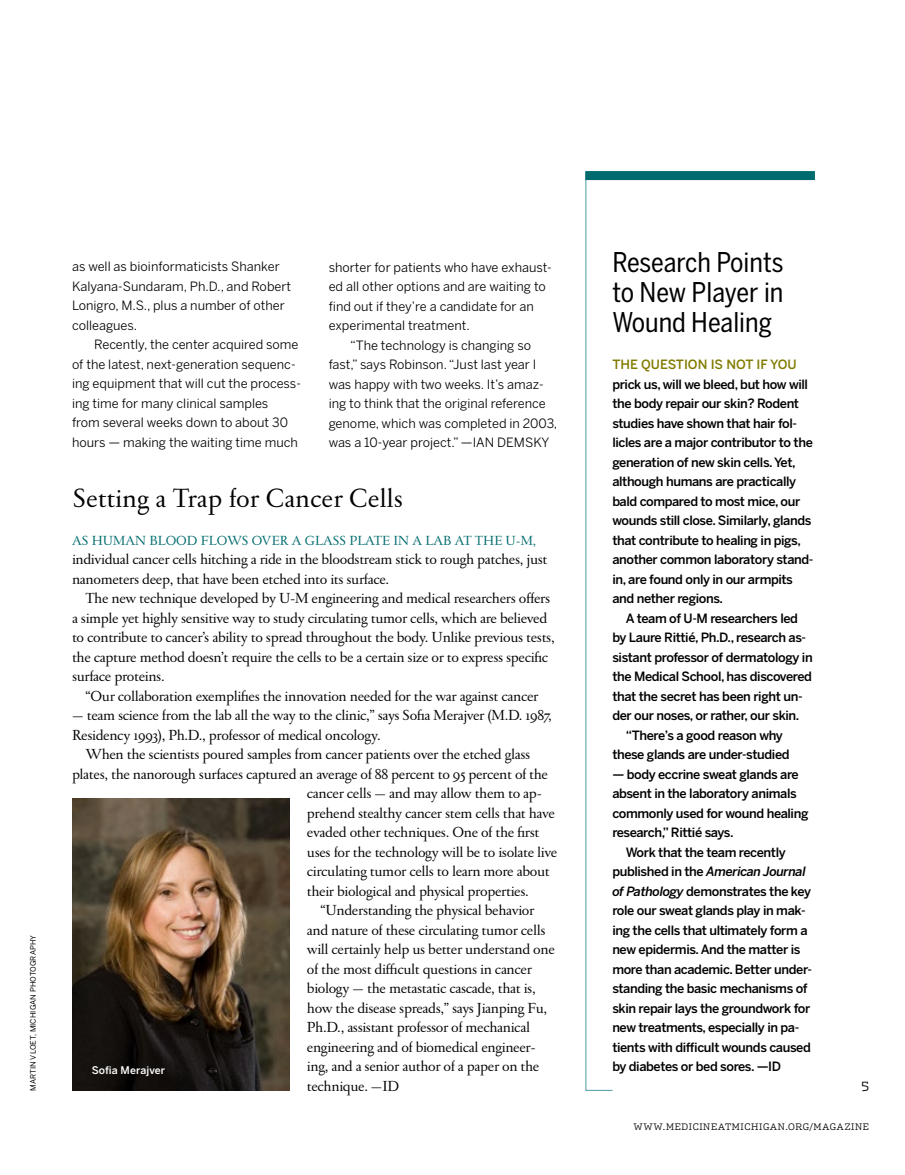
<style>
.page{position:relative;width:905px;height:1175px;background:#fff}
.page>*{position:absolute;margin:0;border:0;box-sizing:border-box;transform-origin:0 0}
.t1{font:28.5px "Garamond FB Text";color:#000}
.t2{font:27px/30px "Benton Sans Cond Regluar";color:#000;text-align:justify}
.t3{font:15.75px/19.5px "Garamond FB Text";letter-spacing:-.02em;color:#000}
.t4{font:14.25px "Garamond FB Text";color:#006b6e}
.t5{font:500 12.75px/19.5px "Benton Sans";letter-spacing:-.03em;color:#000}
.t6{font:12.75px/19.5px "Benton Sans";color:#000}
.t7{font:italic 500 12.75px "Benton Sans";letter-spacing:-.03em;color:#000}
.t8{font:500 12.75px "Benton Sans";color:#817c00}
.t9{font:300 12.75px "Dispatch";color:#000}
.t10{font:500 10.5px "Benton Sans";color:#fff}
.t11{font:300 9px "Dispatch";letter-spacing:.07em;color:#000}
.t12{font:7.5px "Benton Sans Regluar";letter-spacing:.01em;color:#000}
.s1{font-style:normal}
.s2{font-style:italic}
</style>
<div class="page">
<img style="left:72px;top:798px;width:217px;height:292px">
<svg style="left:585px;top:180px;width:28px;height:911px"></svg>
<div style="left:585px;top:171px;width:229px;height:9px;background:#006b6e"></div>
<p class="t12" style="left:29px;top:1090px;width:157px;rotate:-90deg">martin vloet, m ichigan photography</p>
<p class="t6" style="left:72px;top:257px;width:221px">as well as bioinformaticists Shanker<br>Kalyana-Sundaram, Ph.D., and Robert<br>Lonigro, M.S., plus a number of other colleagues.</p>
<p class="t6" style="left:72px;top:335px;width:230px;text-indent:22px">Recently, the center acquired some of the latest, next-generation sequenc&shy;ing equipment that will cut the process&shy;ing time for many clinical samples<br>from several weeks down to about 30 hours — making the waiting time much</p>
<p class="t6" style="left:328px;top:257px;width:224px">shorter for patients who have exhaust-</p>
<p class="t6" style="left:328px;top:277px;width:219px">ed all other options and are waiting to</p>
<p class="t6" style="left:328px;top:296px;width:207px">find out if they’re a candidate for an</p>
<p class="t6" style="left:328px;top:316px;width:143px">experimental treatment.</p>
<p class="t6" style="left:350px;top:335px;width:182px">“The technology is changing so</p>
<p class="t6" style="left:328px;top:355px;width:209px">fast,” says Robinson. “Just last year I</p>
<p class="t6" style="left:328px;top:374px;width:216px">was happy with two weeks. It’s amaz-</p>
<p class="t6" style="left:328px;top:394px;width:219px">ing to think that the original reference</p>
<p class="t6" style="left:328px;top:413px;width:230px">genome, which was completed in 2003,</p>
<p class="t6" style="left:328px;top:433px;width:222px">was a 10-year project.” —IAN DEMSKY</p>
<h1 class="t1" style="left:73px;top:483px;width:332px">Setting a Trap for Cancer Cells</h1>
<p class="t4" style="left:72px;top:533px;width:260px">As human blood flows over a glass</p>
<p class="t4" style="left:349px;top:533px;width:188px">plate in a lab at the U-M,</p>
<p class="t3" style="left:72px;top:550px;width:477px">individual cancer cells hitching a ride in the bloodstream stick to rough patches, just nanometers deep, that have been etched into its surface.</p>
<p class="t3" style="left:72px;top:589px;width:484px;text-indent:13px">The new technique developed by U-M engineering and medical researchers offers a simple yet highly sensitive way to study circulating tumor cells, which are believed to contribute to cancer’s ability to spread throughout the body. Unlike previous tests, the capture method doesn’t require the cells to be a certain size or to express specific surface proteins.</p>
<p class="t3" style="left:86px;top:687px;width:454px">“Our collaboration exemplifies the innovation needed for the war against cancer</p>
<p class="t3" style="left:72px;top:706px;width:481px">— team science from the lab all the way to the clinic,” says Sofia Merajver (M.D. 1987,<br>Residency 1993), Ph.D., professor of medical oncology.</p>
<p class="t3" style="left:86px;top:745px;width:446px">When the scientists poured samples from cancer patients over the etched glass</p>
<p class="t3" style="left:72px;top:765px;width:477px">plates, the nanorough surfaces captured an average of 88 percent to 95 percent of the</p>
<p class="t3" style="left:307px;top:784px;width:237px">cancer cells — and may allow them to ap-</p>
<p class="t3" style="left:307px;top:804px;width:249px">prehend stealthy cancer stem cells that have</p>
<p class="t3" style="left:307px;top:823px;width:234px">evaded other techniques. One of the first</p>
<p class="t3" style="left:307px;top:843px;width:252px">uses for the technology will be to isolate live</p>
<p class="t3" style="left:307px;top:862px;width:244px">circulating tumor cells to learn more about</p>
<p class="t3" style="left:307px;top:882px;width:223px">their biological and physical properties.</p>
<p class="t3" style="left:320px;top:901px;width:215px">“Understanding the physical behavior</p>
<p class="t3" style="left:307px;top:921px;width:240px">and nature of these circulating tumor cells</p>
<p class="t3" style="left:307px;top:940px;width:249px">will certainly help us better understand one</p>
<p class="t3" style="left:307px;top:960px;width:226px">of the most difficult questions in cancer</p>
<p class="t3" style="left:307px;top:979px;width:230px">biology — the metastatic cascade, that is,</p>
<p class="t3" style="left:307px;top:999px;width:242px">how the disease spreads,” says Jianping Fu,</p>
<p class="t3" style="left:307px;top:1018px;width:224px">Ph.D., assistant professor of mechanical</p>
<p class="t3" style="left:307px;top:1038px;width:230px">engineering and of biomedical engineer-</p>
<p class="t3" style="left:307px;top:1057px;width:234px">ing, and a senior author of a paper on the</p>
<p class="t3" style="left:307px;top:1077px;width:85px">technique. —ID</p>
<p class="t10" style="left:92px;top:1063px;width:75px">Sofia Merajver</p>
<h2 class="t2" style="left:612px;top:247px;width:173px">Research Points to New Player in Wound Healing</h2>
<p class="t8" style="left:612px;top:357px;width:186px">The question is not if you</p>
<p class="t5" style="left:612px;top:374px;width:203px">prick us, will we bleed, but how will the body repair our skin? Rodent studies have shown that hair fol&shy;licles are a major contributor to the generation of new skin cells. Yet, although humans are practically bald compared to most mice, our wounds still close. Similarly, glands that contribute to healing in pigs, another common laboratory stand&shy;in, are found only in our armpits and nether regions.</p>
<p class="t5" style="left:626px;top:608px;width:174px">A team of U-M researchers led</p>
<p class="t5" style="left:612px;top:628px;width:195px">by Laure Rittié, Ph.D., research as-</p>
<p class="t5" style="left:612px;top:647px;width:202px">sistant professor of dermatology in</p>
<p class="t5" style="left:612px;top:667px;width:201px">the Medical School, has discovered</p>
<p class="t5" style="left:612px;top:686px;width:192px">that the secret has been right un-</p>
<p class="t5" style="left:612px;top:706px;width:188px">der our noses, or rather, our skin.</p>
<p class="t5" style="left:626px;top:725px;width:159px">“There’s a good reason why</p>
<p class="t5" style="left:612px;top:745px;width:179px">these glands are under-studied</p>
<p class="t5" style="left:612px;top:764px;width:188px">— body eccrine sweat glands are</p>
<p class="t5" style="left:612px;top:784px;width:186px">absent in the laboratory animals</p>
<p class="t5" style="left:612px;top:803px;width:198px">commonly used for wound healing</p>
<p class="t5" style="left:612px;top:823px;width:123px">research,” Rittié says.</p>
<p class="t5" style="left:626px;top:842px;width:161px">Work that the team recently</p>
<p class="t7" style="left:612px;top:864px;width:195px"><span class="s1">published in the</span> American Journal</p>
<p class="t5" style="left:612px;top:881px;width:200px"><span class="s2">of Pathology</span> demonstrates the key</p>
<p class="t5" style="left:612px;top:901px;width:195px">role our sweat glands play in mak-</p>
<p class="t5" style="left:612px;top:920px;width:197px">ing the cells that ultimately form a</p>
<p class="t5" style="left:612px;top:940px;width:190px">new epidermis. And the matter is</p>
<p class="t5" style="left:612px;top:959px;width:201px">more than academic. Better under-</p>
<p class="t5" style="left:612px;top:979px;width:197px">standing the basic mechanisms of</p>
<p class="t5" style="left:612px;top:998px;width:199px">skin repair lays the groundwork for</p>
<p class="t5" style="left:612px;top:1018px;width:188px">new treatments, especially in pa-</p>
<p class="t5" style="left:612px;top:1037px;width:200px">tients with difficult wounds caused</p>
<p class="t5" style="left:612px;top:1057px;width:170px">by diabetes or bed sores. —I D</p>
<p class="t9" style="left:861px;top:1078px;width:9px">5</p>
<p class="t11" style="left:633px;top:1121px;width:237px">WWW.MEDICINEATMICHIGAN.ORG/MAGAZINE</p>
</div>
